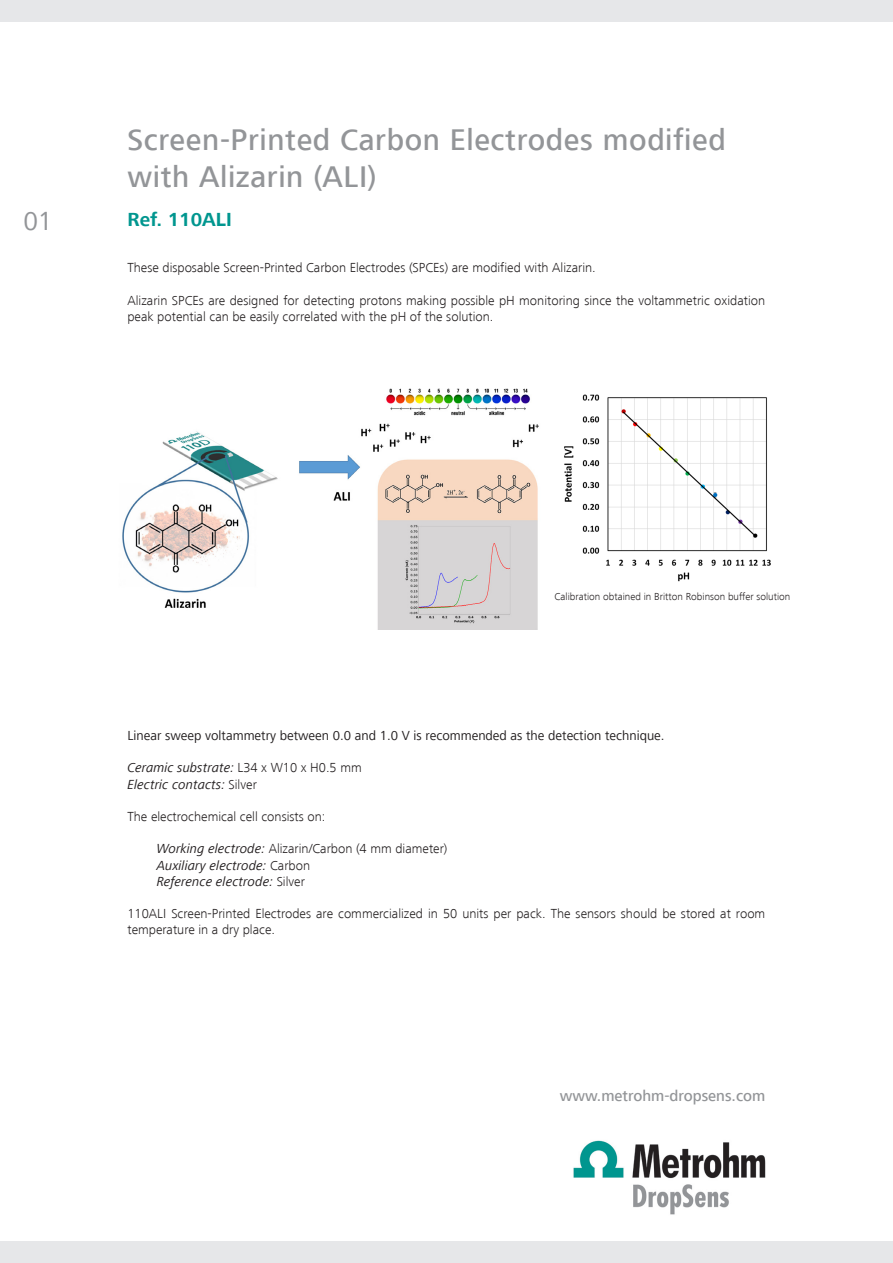
<style>
.page{position:relative;width:893px;height:1263px;background:#fff}
.page>*{position:absolute;margin:0;border:0;box-sizing:border-box;transform-origin:0 0}
.t1{font:500 30.75px/36.9px "Frutiger Next LT";letter-spacing:.02em;color:#939598}
.t2{font:27px "Frutiger Next LT";color:#939598}
.t3{font:700 19.5px "Frutiger Next LT";color:#00968f}
.t4{font:500 15.75px "Frutiger Next LT";color:#939598}
.t5{font:300 13.5px/16.2px "Frutiger Next LT";color:#231f20}
.t6{font:italic 13.5px/16.2px "Frutiger Next LT";color:#231f20}
.t7{font:13.5px "Frutiger Next LT";color:#231f20}
.t8{font:300 10.5px "Frutiger Next LT";color:#231f20}
.s1{font-weight:300;font-style:normal}
</style>
<div class="page">
<div style="left:0;top:0;width:893px;height:21px;background:#e6e7e9"></div>
<div style="left:0;top:1242px;width:893px;height:21px;background:#e6e7e9"></div>
<img style="left:573px;top:1140px;width:193px;height:75px">
<img style="left:122px;top:388px;width:417px;height:241px">
<img style="left:564px;top:394px;width:207px;height:188px">
<h1 class="t1" style="left:127px;top:121px;width:600px">Screen-Printed Carbon Electrodes modified with Alizarin (ALI)</h1>
<h2 class="t2" style="left:23px;top:206px;width:31px">01</h2>
<h3 class="t3" style="left:127px;top:209px;width:106px">Ref. 110ALI</h3>
<p class="t5" style="left:127px;top:260px;width:470px">These disposable Screen-Printed Carbon Electrodes (SPCEs) are modified with Alizarin.</p>
<p class="t5" style="left:127px;top:292px;width:639px">Alizarin SPCEs are designed for detecting protons making possible pH monitoring since the voltammetric oxidation peak potential can be easily correlated with the pH of the solution.</p>
<p class="t8" style="left:555px;top:590px;width:237px">Calibration obtained in Britton Robinson buffer solution</p>
<p class="t7" style="left:127px;top:728px;width:539px">Linear sweep voltammetry between 0.0 and 1.0 V is recommended as the detection technique.</p>
<p class="t6" style="left:127px;top:760px;width:236px">Ceramic substrate: <span class="s1">L34 x W10 x H0.5 mm<br></span>Electric contacts: <span class="s1">Silver</span></p>
<p class="t5" style="left:127px;top:808px;width:199px">The electrochemical cell consists on:</p>
<p class="t6" style="left:157px;top:841px;width:292px">Working electrode: <span class="s1">Alizarin/Carbon (4 mm diameter)<br></span>Auxiliary electrode: <span class="s1">Carbon<br></span>Reference electrode: <span class="s1">Silver</span></p>
<p class="t5" style="left:127px;top:905px;width:639px">110ALI Screen-Printed Electrodes are commercialized in 50 units per pack. The sensors should be stored at room temperature in a dry place.</p>
<p class="t4" style="left:560px;top:1087px;width:207px">www.metrohm-dropsens.com</p>
</div>
